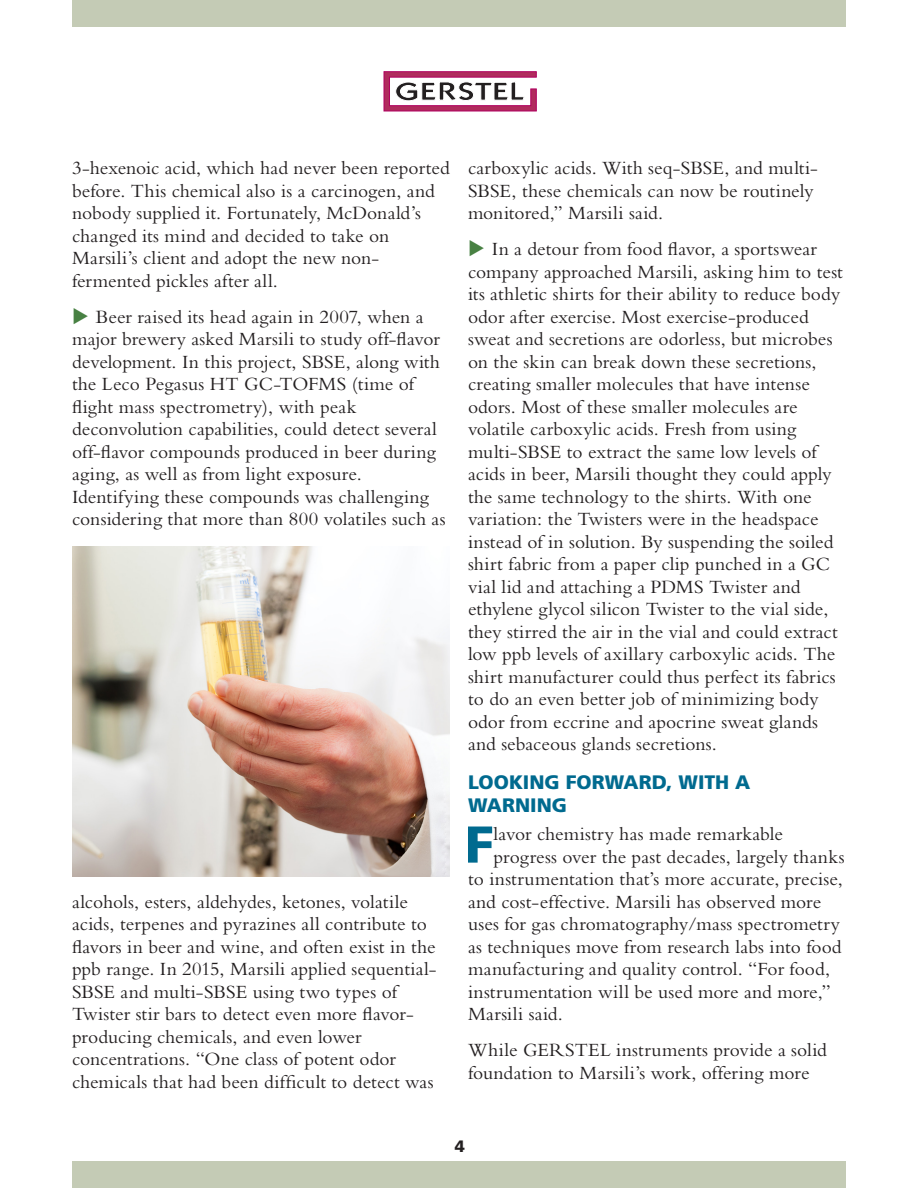
<style>
.page{position:relative;width:918px;height:1188px;background:#fff}
.page>*{position:absolute;margin:0;border:0;box-sizing:border-box;transform-origin:0 0}
.text_initial_cap{font:900 51.75px "Frutiger";color:#006a8f}
.bullet_text{font:19.5px/22.5px "Bembo";color:#231f20}
.text_initial_cap-2{font:19.5px "Bembo";letter-spacing:.005em;color:#231f20}
.text{font:19.5px/22.5px "Bembo";letter-spacing:.005em;color:#231f20}
.subhead{font:900 19.5px/22.5px "Frutiger";color:#006a8f}
.t1{font:900 16.5px "Frutiger";color:#231f20}
.s1{color:#488143}
</style>
<div class="page">
<svg style="left:384px;top:71px;width:153px;height:40px"></svg>
<div style="left:72px;top:1161px;width:774px;height:27px;background:#c4cbb5"></div>
<div style="left:72px;top:0;width:774px;height:27px;background:#c4cbb5"></div>
<img style="left:72px;top:547px;width:378px;height:329px">
<p class="bullet_text" style="left:72px;top:156px;width:379px">3-hexenoic acid, which had never been reported before. This chemical also is a carcinogen, and nobody supplied it. Fortunately, McDonald’s changed its mind and decided to take on Marsili’s client and adopt the new non&shy;fermented pickles after all.</p>
<p class="bullet_text" style="left:72px;top:305px;width:375px"><span class="s1">◆</span> Beer raised its head again in 2007, when a major brewery asked Marsili to study off-flavor development. In this project, SBSE, along with the Leco Pegasus HT GC-TOFMS (time of flight mass spectrometry), with peak deconvolution capabilities, could detect several off-flavor compounds produced in beer during aging, as well as from light exposure.<br>Identifying these compounds was challenging considering that more than 800 volatiles such as</p>
<p class="bullet_text" style="left:72px;top:890px;width:366px">alcohols, esters, aldehydes, ketones, volatile acids, terpenes and pyrazines all contribute to flavors in beer and wine, and often exist in the ppb range. In 2015, Marsili applied sequential-SBSE and multi-SBSE using two types of Twister stir bars to detect even more flavor&shy;producing chemicals, and even lower concentrations. “One class of potent odor chemicals that had been difficult to detect was</p>
<p class="bullet_text" style="left:468px;top:156px;width:351px">carboxylic acids. With seq-SBSE, and multi-<br>SBSE, these chemicals can now be routinely monitored,” Marsili said.</p>
<p class="bullet_text" style="left:468px;top:237px;width:376px"><span class="s1">◆</span> In a detour from food flavor, a sportswear company approached Marsili, asking him to test its athletic shirts for their ability to reduce body odor after exercise. Most exercise-produced sweat and secretions are odorless, but microbes on the skin can break down these secretions, creating smaller molecules that have intense odors. Most of these smaller molecules are volatile carboxylic acids. Fresh from using multi-SBSE to extract the same low levels of acids in beer, Marsili thought they could apply the same technology to the shirts. With one variation: the Twisters were in the headspace instead of in solution. By suspending the soiled shirt fabric from a paper clip punched in a GC vial lid and attaching a PDMS Twister and ethylene glycol silicon Twister to the vial side, they stirred the air in the vial and could extract low ppb levels of axillary carboxylic acids. The shirt manufacturer could thus perfect its fabrics to do an even better job of minimizing body odor from eccrine and apocrine sweat glands and sebaceous glands secretions.</p>
<p class="subhead" style="left:468px;top:771px;width:284px">LOOKING FORWARD, WITH A<br>WARNING</p>
<p class="text_initial_cap" style="left:465px;top:813px;width:30px">F</p>
<p class="text_initial_cap-2" style="left:494px;top:823px;width:291px">lavor chemistry has made remarkable</p>
<p class="text_initial_cap-2" style="left:494px;top:845px;width:353px">progress over the past decades, largely thanks</p>
<p class="text_initial_cap-2" style="left:468px;top:868px;width:377px">to instrumentation that’s more accurate, precise,</p>
<p class="text_initial_cap-2" style="left:468px;top:890px;width:355px">and cost-effective. Marsili has observed more</p>
<p class="text_initial_cap-2" style="left:468px;top:913px;width:374px">uses for gas chromatography/mass spectrometry</p>
<p class="text_initial_cap-2" style="left:468px;top:935px;width:375px">as techniques move from research labs into food</p>
<p class="text_initial_cap-2" style="left:468px;top:958px;width:364px">manufacturing and quality control. “For food,</p>
<p class="text_initial_cap-2" style="left:468px;top:980px;width:364px">instrumentation will be used more and more,”</p>
<p class="text_initial_cap-2" style="left:468px;top:1003px;width:96px">Marsili said.</p>
<p class="text" style="left:468px;top:1038px;width:361px">While GERSTEL instruments provide a solid foundation to Marsili’s work, offering more</p>
<p class="t1" style="left:455px;top:1136px;width:12px">4</p>
</div>
